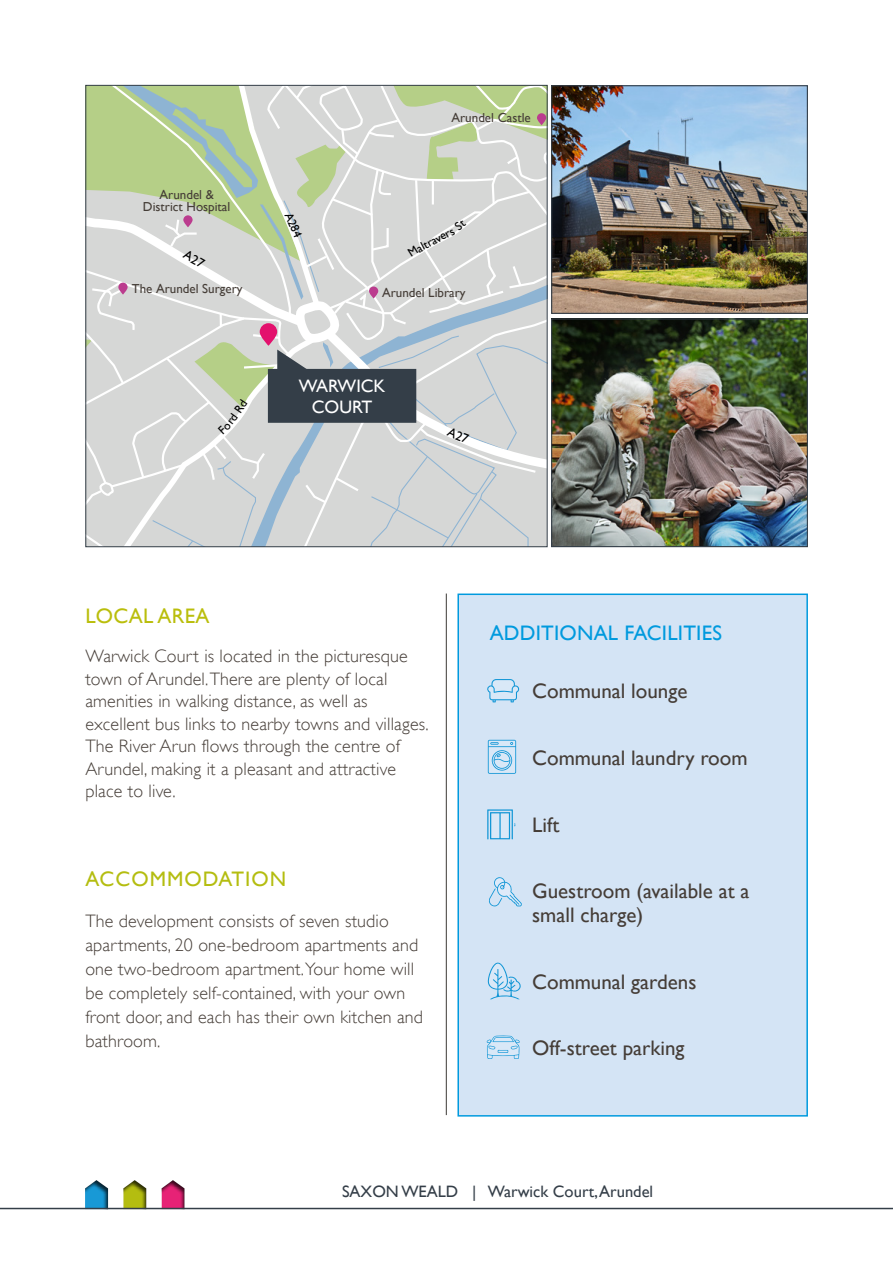
<style>
.page{position:relative;width:893px;height:1263px;background:#fff}
.page>*{position:absolute;margin:0;border:0;box-sizing:border-box;transform-origin:0 0}
.t1{font:21px/24px "Gill Alt One";color:#453d37}
.t2{font:21px "Gill Alt One";letter-spacing:.01em;color:#009ade}
.t3{font:21px "Gill Alt One";letter-spacing:.05em;color:#b4bd10}
.t4{font:21px "Gill Alt One";letter-spacing:.01em;color:#babe0c}
.t5{font:300 18px/22.5px "Gill Alt One";letter-spacing:.01em;color:#453d37}
.t6{font:18px/21.6px "Gill Alt One";color:#fff;text-align:center}
.t7{font:16.5px "Gill Alt One";color:#343e48}
.t8{font:13.05px/12.6px "Gill Alt One";color:#453d37;text-align:center}
.t9{font:12px "Gill Alt One";color:#000}
</style>
<div class="page">
<div style="left:148px;top:1170px;width:51px;height:42px;background:#000;opacity:.75"></div>
<div style="left:110px;top:1170px;width:51px;height:42px;background:#000;opacity:.75"></div>
<div style="left:73px;top:1170px;width:49px;height:42px;background:#000;opacity:.75"></div>
<hr style="left:0;top:1208px;width:893px;height:1px;background:#343e48">
<div style="left:457px;top:593px;width:351px;height:523px;background:#d4e4f5;border:2px solid #009ade"></div>
<img style="left:553px;top:87px;width:253px;height:225px">
<div style="left:551px;top:85px;width:257px;height:229px;border:1px solid #343e48"></div>
<img style="left:553px;top:320px;width:253px;height:225px">
<div style="left:551px;top:318px;width:257px;height:229px;border:1px solid #343e48"></div>
<hr style="left:446px;top:593px;width:1px;height:522px;background:#3c3935">
<svg style="left:488px;top:962px;width:33px;height:37px"></svg>
<svg style="left:489px;top:877px;width:33px;height:29px"></svg>
<svg style="left:487px;top:679px;width:32px;height:23px"></svg>
<svg style="left:488px;top:740px;width:28px;height:34px"></svg>
<svg style="left:487px;top:809px;width:29px;height:30px"></svg>
<svg style="left:486px;top:1035px;width:34px;height:24px"></svg>
<svg style="left:86px;top:85px;width:461px;height:462px;background:#cbd0c8"></svg>
<p class="t8" style="left:143px;top:188px;width:89px">Arundel &amp;<br>District Hospital</p>
<p class="t9" style="left:294px;top:210px;width:27px;rotate:66deg">A284</p>
<p class="t8" style="left:451px;top:111px;width:81px">Arundel Castle</p>
<p class="t9" style="left:414px;top:243px;width:38px;rotate:-28deg">altraver</p>
<p class="t8" style="left:132px;top:282px;width:112px">The Arundel Surgery</p>
<p class="t8" style="left:382px;top:286px;width:85px">Arundel Library</p>
<p class="t6" style="left:299px;top:375px;width:88px">WARWICK<br>COURT</p>
<p class="t4" style="left:85px;top:603px;width:126px">LOCAL AREA</p>
<p class="t5" style="left:85px;top:645px;width:345px">Warwick Court is located in the picturesque town of Arundel. There are plenty of local amenities in walking distance, as well as excellent bus links to nearby towns and villages.<br>The River Arun flows through the centre of Arundel, making it a pleasant and attractive place to live.</p>
<p class="t3" style="left:85px;top:867px;width:202px">ACCOMMODATION</p>
<p class="t5" style="left:85px;top:909px;width:339px;line-height:24px">The development consists of seven studio apartments, 20 one-bedroom apartments and one two-bedroom apartment. Your home will be completely self-contained, with your own front door, and each has their own kitchen and bathroom.</p>
<p class="t2" style="left:490px;top:621px;width:234px">ADDITIONAL FACILITIES</p>
<p class="t1" style="left:532px;top:679px;width:157px">Communal lounge</p>
<p class="t1" style="left:532px;top:746px;width:217px">Communal laundry room</p>
<p class="t1" style="left:532px;top:812px;width:29px">Lift</p>
<p class="t1" style="left:532px;top:879px;width:219px">Guestroom (available at a small charge)</p>
<p class="t1" style="left:532px;top:969px;width:166px">Communal gardens</p>
<p class="t1" style="left:532px;top:1036px;width:154px">Off-street parking</p>
<p class="t7" style="left:342px;top:1182px;width:313px">SAXON WEALD | Warwick Court, Arundel</p>
</div>
